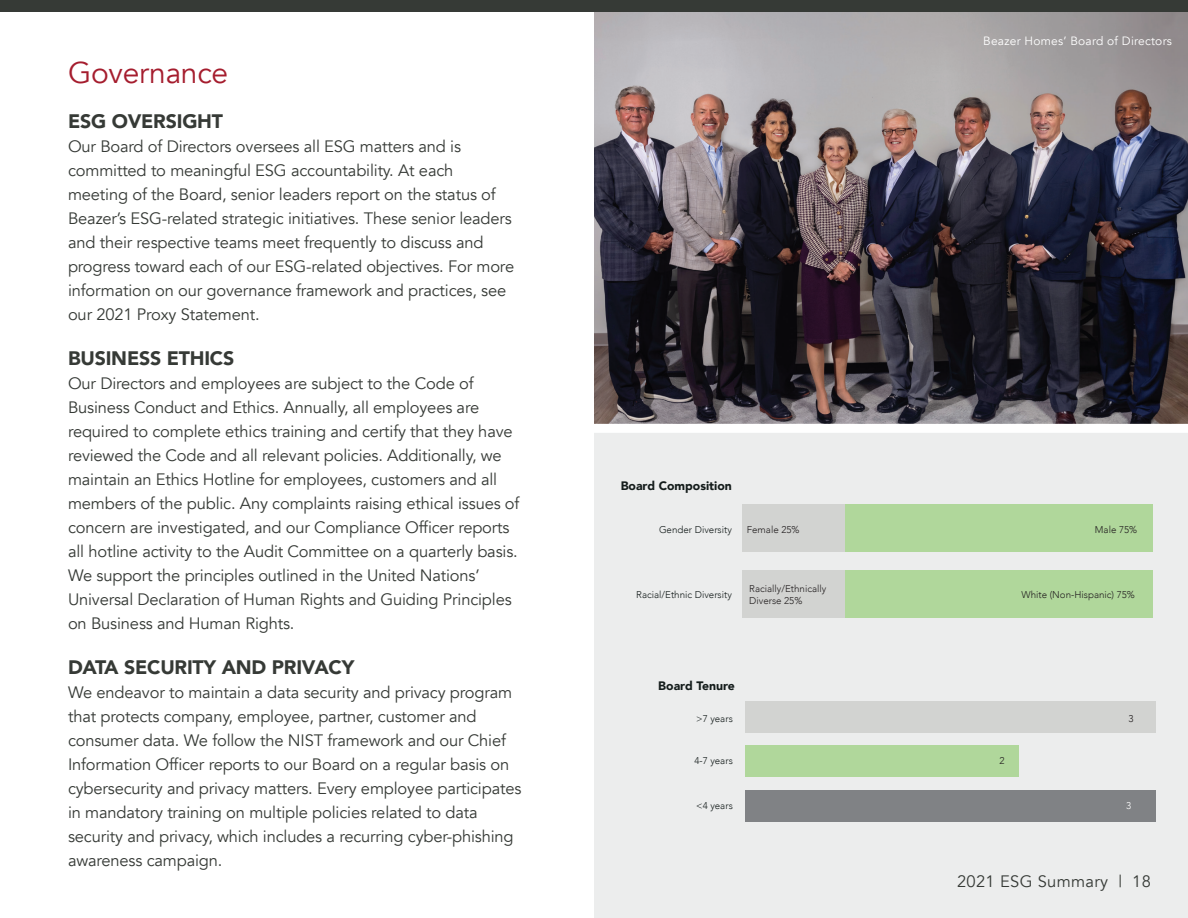
<style>
.page{position:relative;width:1188px;height:918px;background:#fff}
.page>*{position:absolute;margin:0;border:0;box-sizing:border-box;transform-origin:0 0}
.t1{font:30px "Avenir";letter-spacing:-.01em;color:#a51d2e}
.t2{font:900 19.5px "Avenir";letter-spacing:-.01em;color:#363a36}
.t3{font:16.5px/24px "Avenir";letter-spacing:-.01em;color:#363a36}
.t4{font:16.5px "Avenir";letter-spacing:.02em;color:#363a36}
.t5{font:900 12.3px "Avenir";color:#141c1b}
.t6{font:12px "Avenir";letter-spacing:.02em;color:#fff}
.t7{font:300 9.75px/11.7px "Avenir";color:#231f20}
.t8{font:300 9.75px "Avenir";color:#141c1b}
.t9{font:300 9.75px "Avenir";color:#fff}
</style>
<div class="page">
<div style="left:594px;top:0;width:594px;height:918px;background:#eceded"></div>
<div style="left:845px;top:504px;width:308px;height:48px;background:#b0d79b"></div>
<div style="left:845px;top:570px;width:308px;height:48px;background:#b0d79b"></div>
<div style="left:743px;top:504px;width:102px;height:48px;background:#d2d3d1"></div>
<div style="left:743px;top:570px;width:102px;height:48px;background:#d2d3d1"></div>
<div style="left:745px;top:701px;width:411px;height:32px;background:#d2d3d1"></div>
<div style="left:745px;top:745px;width:274px;height:32px;background:#b0d79b"></div>
<div style="left:745px;top:790px;width:411px;height:32px;background:#808285"></div>
<img style="left:594px;top:11px;width:594px;height:413px">
<div style="left:594px;top:424px;width:594px;height:9px;background:#fff"></div>
<div style="left:0;top:0;width:1188px;height:11px;background:#363a36"></div>
<h1 class="t1" style="left:68px;top:54px;width:162px">Governance</h1>
<p class="t2" style="left:68px;top:104px;width:157px">ESG OVERSIGHT</p>
<p class="t3" style="left:68px;top:134px;width:448px">Our Board of Directors oversees all ESG matters and is committed to meaningful ESG accountability. At each meeting of the Board, senior leaders report on the status of Beazer’s ESG-related strategic initiatives. These senior leaders and their respective teams meet frequently to discuss and progress toward each of our ESG-related objectives. For more information on our governance framework and practices, see our 2021 Proxy Statement.</p>
<p class="t2" style="left:68px;top:341px;width:168px">BUSINESS ETHICS</p>
<p class="t3" style="left:68px;top:371px;width:453px">Our Directors and employees are subject to the Code of Business Conduct and Ethics. Annually, all employees are required to complete ethics training and certify that they have reviewed the Code and all relevant policies. Additionally, we maintain an Ethics Hotline for employees, customers and all members of the public. Any complaints raising ethical issues of concern are investigated, and our Compliance Officer reports all hotline activity to the Audit Committee on a quarterly basis.<br>We support the principles outlined in the United Nations’ Universal Declaration of Human Rights and Guiding Principles on Business and Human Rights.</p>
<p class="t2" style="left:68px;top:650px;width:288px">DATA SECURITY AND PRIVACY</p>
<p class="t3" style="left:68px;top:680px;width:455px">We endeavor to maintain a data security and privacy program that protects company, employee, partner, customer and consumer data. We follow the NIST framework and our Chief Information Officer reports to our Board on a regular basis on cybersecurity and privacy matters. Every employee participates in mandatory training on multiple policies related to data security and privacy, which includes a recurring cyber-phishing awareness campaign.</p>
<p class="t6" style="left:983px;top:33px;width:190px">Beazer Homes’ Board of Directors</p>
<p class="t5" style="left:621px;top:475px;width:113px">Board Composition</p>
<p class="t8" style="left:659px;top:524px;width:74px">Gender Diversity</p>
<p class="t7" style="left:747px;top:524px;width:54px">Female 25%</p>
<p class="t7" style="left:1095px;top:524px;width:44px">Male 75%</p>
<p class="t8" style="left:636px;top:588px;width:97px">Racial/Ethnic Diversity</p>
<p class="t7" style="left:752px;top:579px;width:55px">Diverse 25%</p>
<p class="t7" style="left:749px;top:583px;width:79px">Racially/Ethnically<br>Diverse 25%</p>
<p class="t7" style="left:1021px;top:589px;width:115px">White (Non-Hispanic) 75%</p>
<p class="t5" style="left:658px;top:675px;width:78px">Board Tenure</p>
<p class="t8" style="left:696px;top:713px;width:38px">&gt;7 years</p>
<p class="t8" style="left:694px;top:755px;width:40px">4-7 years</p>
<p class="t8" style="left:696px;top:800px;width:38px">&lt;4 years</p>
<p class="t7" style="left:1000px;top:755px;width:7px">2</p>
<p class="t7" style="left:1128px;top:713px;width:7px">3</p>
<p class="t9" style="left:1126px;top:800px;width:7px">3</p>
<p class="t4" style="left:957px;top:872px;width:195px">2021 ESG Summary | 18</p>
</div>
